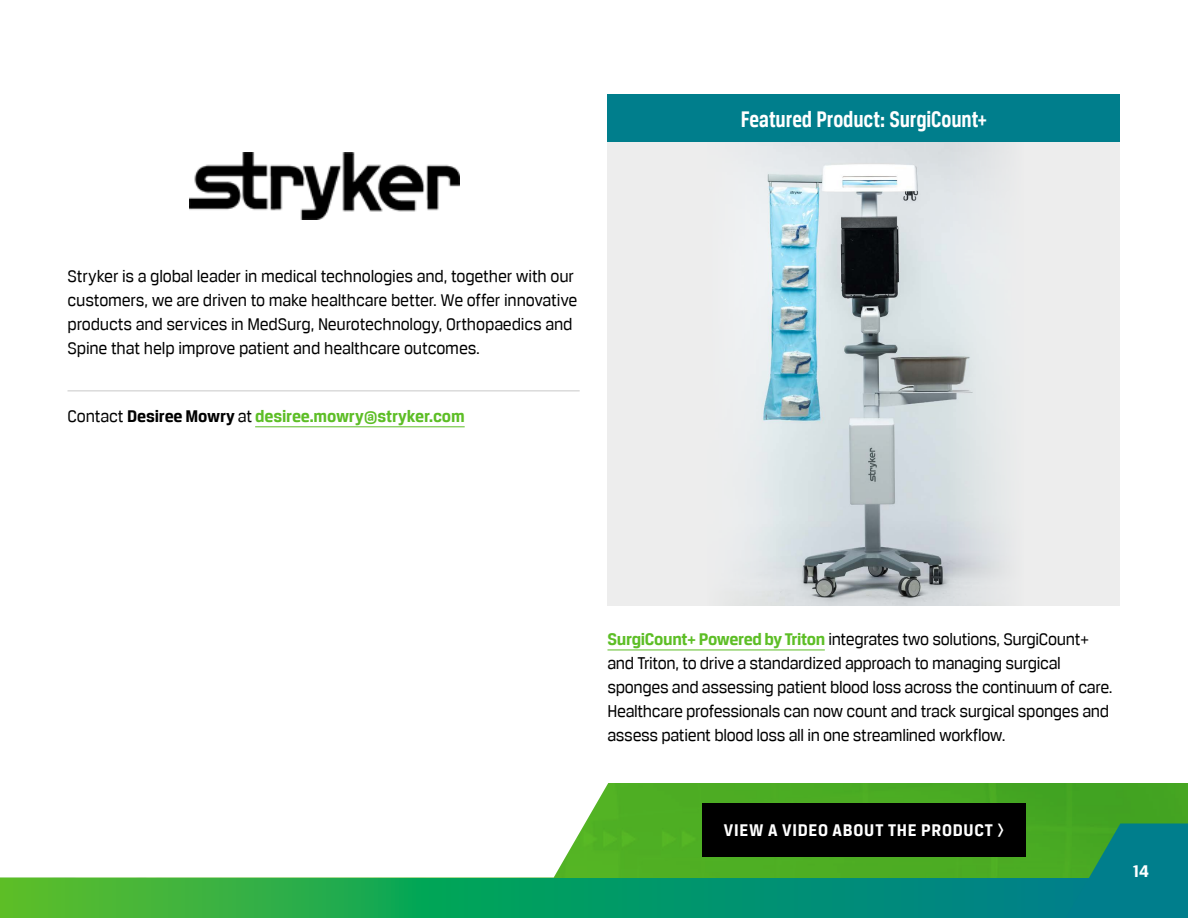
<style>
.page{position:relative;width:1188px;height:918px;background:#fff}
.page>*{position:absolute;margin:0;border:0;box-sizing:border-box;transform-origin:0 0}
.t1{font:700 24px "Breuer Condensed";letter-spacing:-.005em;color:#fff}
.t2{font:18px/24px "Breuer Text";letter-spacing:-.02em;color:#000}
.t3{font:700 18px "Breuer Text";letter-spacing:-.01em;color:#5dbe26}
.t4{font:700 18px "Breuer Text";letter-spacing:.035em;color:#fff}
.s1{font-weight:400;color:#000}
.s2{color:#000}
.s3{font-weight:700;color:#5dbe26}
</style>
<div class="page">
<svg style="left:0;top:878px;width:1066px;height:40px;background:#169f5d"></svg>
<img style="left:612px;top:783px;width:576px;height:95px">
<svg style="left:1066px;top:824px;width:122px;height:94px;background:#0d8578"></svg>
<svg style="left:0;top:783px;width:612px;height:95px"></svg>
<img style="left:189px;top:152px;width:270px;height:68px">
<hr style="left:255px;top:426px;width:210px;height:1px;background:#5dbe26">
<hr style="left:68px;top:390px;width:512px;height:2px;background:#dbdbdb">
<hr style="left:608px;top:650px;width:217px;height:1px;background:#5dbe26">
<div style="left:608px;top:142px;width:512px;height:464px;background:#ededed"></div>
<img style="left:738px;top:142px;width:267px;height:464px">
<div style="left:608px;top:94px;width:512px;height:48px;background:#007e8c"></div>
<div style="left:702px;top:803px;width:324px;height:54px;background:#000"></div>
<p class="t2" style="left:68px;top:264px;width:511px">Stryker is a global leader in medical technologies and, together with our customers, we are driven to make healthcare better. We offer innovative products and services in MedSurg, Neurotechnology, Orthopaedics and Spine that help improve patient and healthcare outcomes.</p>
<p class="t3" style="left:68px;top:407px;width:399px"><span class="s1">Contact</span> <span class="s2">Desiree Mowry</span> <span class="s1">at</span> desiree.mowry@stryker.com</p>
<h1 class="t1" style="left:741px;top:106px;width:248px">Featured Product: SurgiCount+</h1>
<p class="t2" style="left:608px;top:627px;width:507px"><span class="s3">SurgiCount+ Powered by Triton</span> integrates two solutions, SurgiCount+ and Triton, to drive a standardized approach to managing surgical sponges and assessing patient blood loss across the continuum of care.<br>Healthcare professionals can now count and track surgical sponges and assess patient blood loss all in one streamlined workflow.</p>
<p class="t4" style="left:724px;top:821px;width:282px">VIEW A VIDEO ABOUT THE PRODUCT &gt;</p>
<p class="t4" style="left:1133px;top:861px;width:18px">14</p>
</div>
